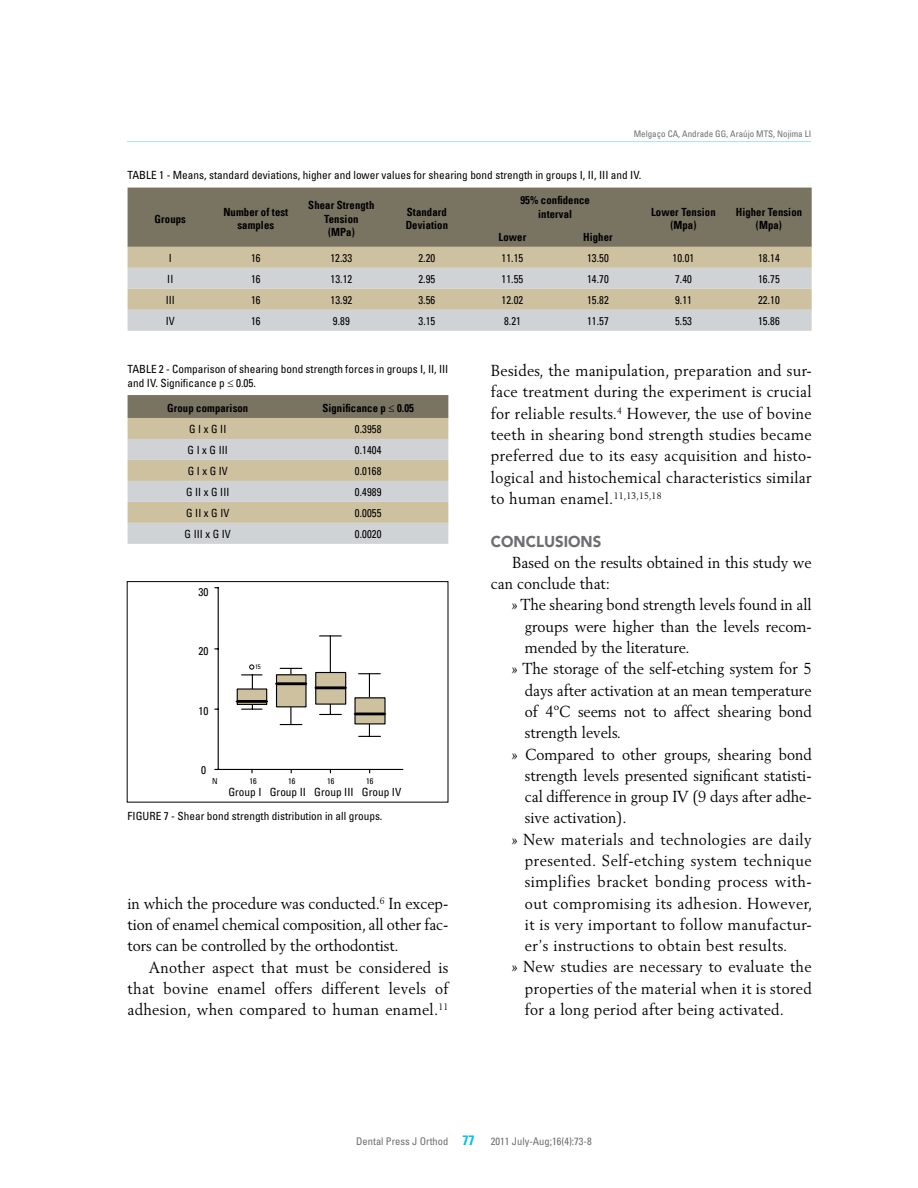
<style>
.page{position:relative;width:918px;height:1188px;background:#fff}
.page>*{position:absolute;margin:0;border:0;box-sizing:border-box;transform-origin:0 0}
.t1{font:15.75px/21.3px "Berling";color:#000;text-align:justify;scale:.95 1}
.t2{font:15.75px "Berling";letter-spacing:.03em;color:#000;scale:.95 1}
.t3{font:15.75px "Berling";letter-spacing:.02em;color:#000;scale:.95 1}
.t4{font:900 15.75px "Avenir LT";color:#6d6e71;scale:.95 1}
.t5{font:condensed 11.25px/13.5px "Univers";color:#000}
.t6{font:condensed 11.25px "Univers";color:#000;scale:.95 1}
.t7{font:700 condensed 11.25px/13.5px "Univers";letter-spacing:.01em;color:#000;text-align:center;scale:.95 1}
.t8{font:condensed 10.5px "Univers";color:#6d6e71}
.t9{font:condensed 9px "Univers";color:#6d6e71}
.t10{font:condensed 8.25px "Univers";color:#000}
.t11{font:condensed 6.6px "Univers";color:#000}
.s1{font-weight:700;font-size:13.5px;color:#00c0f3}
</style>
<div class="page">
<hr style="left:127px;top:141px;width:684px;height:1px;background:#abe1fa">
<div style="left:127px;top:581px;width:321px;height:222px;border:1px solid #000"></div>
<svg style="left:128px;top:188px;width:684px;height:143px;background:#aba696"></svg>
<svg style="left:128px;top:395px;width:320px;height:149px;background:#c1bcad"></svg>
<hr style="left:218px;top:588px;width:1px;height:181px;background:#000">
<hr style="left:218px;top:769px;width:185px;height:1px;background:#000">
<svg style="left:242px;top:665px;width:20px;height:10px"></svg>
<svg style="left:242px;top:709px;width:20px;height:1px"></svg>
<hr style="left:252px;top:675px;width:1px;height:34px;background:#000">
<div style="left:237px;top:689px;width:30px;height:15px;background:#cec19f"></div>
<div style="left:237px;top:688px;width:30px;height:17px;border:1px solid #000"></div>
<div style="left:237px;top:700px;width:30px;height:3px;border:1px solid #000"></div>
<hr style="left:236px;top:701px;width:32px;height:1px;background:#000">
<svg style="left:280px;top:724px;width:22px;height:1px"></svg>
<svg style="left:280px;top:668px;width:22px;height:6px"></svg>
<hr style="left:290px;top:669px;width:1px;height:56px;background:#000">
<div style="left:277px;top:675px;width:29px;height:32px;background:#cec19f"></div>
<div style="left:276px;top:674px;width:31px;height:33px;border:1px solid #000"></div>
<div style="left:276px;top:682px;width:30px;height:3px;border:1px solid #000"></div>
<hr style="left:275px;top:683px;width:32px;height:1px;background:#000">
<svg style="left:320px;top:714px;width:21px;height:1px"></svg>
<svg style="left:320px;top:635px;width:21px;height:1px"></svg>
<hr style="left:330px;top:636px;width:1px;height:78px;background:#000">
<div style="left:316px;top:673px;width:30px;height:31px;background:#cec19f"></div>
<div style="left:315px;top:672px;width:31px;height:33px;border:1px solid #000"></div>
<div style="left:315px;top:686px;width:31px;height:3px;border:1px solid #000"></div>
<hr style="left:315px;top:687px;width:31px;height:1px;background:#000">
<svg style="left:359px;top:736px;width:21px;height:1px"></svg>
<svg style="left:359px;top:673px;width:21px;height:1px"></svg>
<hr style="left:369px;top:674px;width:1px;height:62px;background:#000">
<div style="left:355px;top:698px;width:30px;height:26px;background:#cec19f"></div>
<hr style="left:354px;top:713px;width:32px;height:2px;background:#000">
<p class="t9" style="left:634px;top:128px;width:177px">Melgaço CA, Andrade GG, Araújo MTS, Nojima LI</p>
<p class="t5" style="left:128px;top:168px;width:7px">tabl</p>
<p class="t5" style="left:151px;top:168px;width:492px">E 1 - Means, standard deviations, higher and lower values for shearing bond strength in groups I, II, III and IV.</p>
<p class="t7" style="left:155px;top:212px;width:35px">Groups</p>
<p class="t7" style="left:223px;top:205px;width:70px">Number of test samples</p>
<p class="t7" style="left:308px;top:198px;width:71px">Shear Strength<br>Tension<br>(MPa)</p>
<p class="t7" style="left:406px;top:205px;width:46px;text-align:left">Standard<br>Deviation</p>
<p class="t7" style="left:520px;top:194px;width:75px">95% confidence interval</p>
<p class="t7" style="left:499px;top:230px;width:31px">Lower</p>
<p class="t7" style="left:583px;top:230px;width:33px">Higher</p>
<p class="t7" style="left:651px;top:205px;width:70px">Lower Tension (Mpa)</p>
<p class="t7" style="left:736px;top:205px;width:71px">Higher Tension (Mpa)</p>
<p class="t6" style="left:169px;top:251px;width:3px">I</p>
<p class="t6" style="left:251px;top:251px;width:12px">16</p>
<p class="t6" style="left:330px;top:251px;width:24px">12.33</p>
<p class="t6" style="left:418px;top:251px;width:19px">2.20</p>
<p class="t6" style="left:502px;top:251px;width:24px">11.15</p>
<p class="t6" style="left:587px;top:251px;width:24px">13.50</p>
<p class="t6" style="left:673px;top:251px;width:24px">10.01</p>
<p class="t6" style="left:758px;top:251px;width:24px">18.14</p>
<p class="t6" style="left:167px;top:272px;width:4px">II</p>
<p class="t6" style="left:251px;top:272px;width:12px">16</p>
<p class="t6" style="left:330px;top:272px;width:24px">13.12</p>
<p class="t6" style="left:418px;top:272px;width:19px">2.95</p>
<p class="t6" style="left:502px;top:272px;width:24px">11.55</p>
<p class="t6" style="left:587px;top:272px;width:24px">14.70</p>
<p class="t6" style="left:675px;top:272px;width:19px">7.40</p>
<p class="t6" style="left:758px;top:272px;width:24px">16.75</p>
<p class="t6" style="left:166px;top:293px;width:4px">III</p>
<p class="t6" style="left:251px;top:293px;width:12px">16</p>
<p class="t6" style="left:331px;top:293px;width:24px">13.92</p>
<p class="t6" style="left:418px;top:293px;width:19px">3.56</p>
<p class="t6" style="left:502px;top:293px;width:24px">12.02</p>
<p class="t6" style="left:587px;top:293px;width:24px">15.82</p>
<p class="t6" style="left:675px;top:293px;width:19px">9.11</p>
<p class="t6" style="left:758px;top:293px;width:24px">22.10</p>
<p class="t6" style="left:166px;top:314px;width:11px">IV</p>
<p class="t6" style="left:251px;top:314px;width:12px">16</p>
<p class="t6" style="left:333px;top:314px;width:19px">9.89</p>
<p class="t6" style="left:418px;top:314px;width:19px">3.15</p>
<p class="t6" style="left:504px;top:314px;width:19px">8.21</p>
<p class="t6" style="left:587px;top:314px;width:24px">11.57</p>
<p class="t6" style="left:675px;top:314px;width:19px">5.53</p>
<p class="t6" style="left:758px;top:314px;width:24px">15.86</p>
<p class="t5" style="left:128px;top:362px;width:315px;text-indent:24px">E 2 - Comparison of shearing bond strength forces in groups I, II, III and IV. Significance p ≤ 0.05.</p>
<p class="t5" style="left:128px;top:362px;width:7px">tabl</p>
<p class="t7" style="left:167px;top:401px;width:87px">Group comparison</p>
<p class="t7" style="left:322px;top:401px;width:98px">Significance p ≤ 0.05</p>
<p class="t6" style="left:189px;top:422px;width:36px">GI x GII</p>
<p class="t6" style="left:355px;top:422px;width:30px">0.3958</p>
<p class="t6" style="left:188px;top:443px;width:37px">GI x GIII</p>
<p class="t6" style="left:355px;top:443px;width:30px">0.1404</p>
<p class="t6" style="left:188px;top:464px;width:44px">GI x GIV</p>
<p class="t6" style="left:355px;top:464px;width:30px">0.0168</p>
<p class="t6" style="left:186px;top:485px;width:40px">GII x GIII</p>
<p class="t6" style="left:355px;top:485px;width:30px">0.4989</p>
<p class="t6" style="left:186px;top:506px;width:47px">GII x GIV</p>
<p class="t6" style="left:355px;top:506px;width:30px">0.0055</p>
<p class="t6" style="left:185px;top:527px;width:50px">GIII x GIV</p>
<p class="t6" style="left:355px;top:527px;width:30px">0.0020</p>
<p class="t5" style="left:199px;top:585px;width:11px">30</p>
<p class="t5" style="left:199px;top:644px;width:11px">20</p>
<p class="t5" style="left:199px;top:704px;width:11px">10</p>
<p class="t5" style="left:201px;top:763px;width:6px">0</p>
<p class="t11" style="left:255px;top:662px;width:7px">15</p>
<p class="t10" style="left:212px;top:776px;width:7px">N</p>
<p class="t10" style="left:249px;top:776px;width:9px">16</p>
<p class="t10" style="left:288px;top:776px;width:9px">16</p>
<p class="t10" style="left:327px;top:776px;width:9px">16</p>
<p class="t10" style="left:366px;top:776px;width:9px">16</p>
<p class="t5" style="left:228px;top:785px;width:120px">Group I Group II Group III</p>
<p class="t5" style="left:362px;top:785px;width:41px">Group IV</p>
<p class="t5" style="left:128px;top:809px;width:12px">FIGUR</p>
<p class="t5" style="left:156px;top:809px;width:228px">E 7 - Shear bond strength distribution in all groups.</p>
<p class="t1" style="left:128px;top:892px;width:339px">in which the procedure was conducted.<sup>6</sup> In excep&shy;tion of enamel chemical composition, all other fac&shy;tors can be controlled by the orthodontist.</p>
<p class="t1" style="left:128px;top:956px;width:339px;text-indent:21px">Another aspect that must be considered is that bovine enamel offers different levels of adhesion, when compared to human enamel.<sup>11</sup></p>
<p class="t1" style="left:491px;top:360px;width:339px">Besides, the manipulation, preparation and sur&shy;face treatment during the experiment is crucial for reliable results.<sup>4</sup> However, the use of bovine teeth in shearing bond strength studies became preferred due to its easy acquisition and histo&shy;logical and histochemical characteristics similar to human enamel.<sup>11,13,15,18</sup></p>
<p class="t4" style="left:491px;top:532px;width:118px">CONCLUSIONS</p>
<p class="t1" style="left:491px;top:551px;width:339px;text-indent:21px">Based on the results obtained in this study we can conclude that:</p>
<p class="t1" style="left:512px;top:594px;width:317px">» The shearing bond strength levels found in all</p>
<p class="t1" style="left:525px;top:615px;width:303px">groups were higher than the levels recom-</p>
<p class="t1" style="left:525px;top:637px;width:175px">mended by the literature.</p>
<p class="t1" style="left:512px;top:658px;width:317px">» The storage of the self-etching system for 5</p>
<p class="t1" style="left:525px;top:679px;width:303px">days after activation at an mean temperature</p>
<p class="t1" style="left:525px;top:701px;width:303px">of 4ºC seems not to affect shearing bond</p>
<p class="t1" style="left:525px;top:722px;width:103px">strength levels.</p>
<p class="t1" style="left:512px;top:743px;width:317px">» Compared to other groups, shearing bond</p>
<p class="t1" style="left:525px;top:764px;width:303px">strength levels presented significant statisti-</p>
<p class="t1" style="left:525px;top:786px;width:303px">cal difference in group IV (9 days after adhe-</p>
<p class="t1" style="left:525px;top:807px;width:109px">sive activation).</p>
<p class="t2" style="left:512px;top:830px;width:317px">» New materials and technologies are daily</p>
<p class="t2" style="left:525px;top:851px;width:303px">presented. Self-etching system technique</p>
<p class="t2" style="left:525px;top:872px;width:303px">simplifies bracket bonding process with-</p>
<p class="t2" style="left:525px;top:893px;width:304px">out compromising its adhesion. However,</p>
<p class="t2" style="left:525px;top:915px;width:303px">it is very important to follow manufactur-</p>
<p class="t2" style="left:525px;top:936px;width:278px">er’s instructions to obtain best results.</p>
<p class="t3" style="left:512px;top:957px;width:317px">» New studies are necessary to evaluate the</p>
<p class="t3" style="left:525px;top:979px;width:303px">properties of the material when it is stored</p>
<p class="t3" style="left:525px;top:1000px;width:274px">for a long period after being activated.</p>
<p class="t8" style="left:356px;top:1134px;width:237px">Dental Press J Orthod <span class="s1">77</span> 2011 July-Aug;16(4):73-8</p>
</div>
